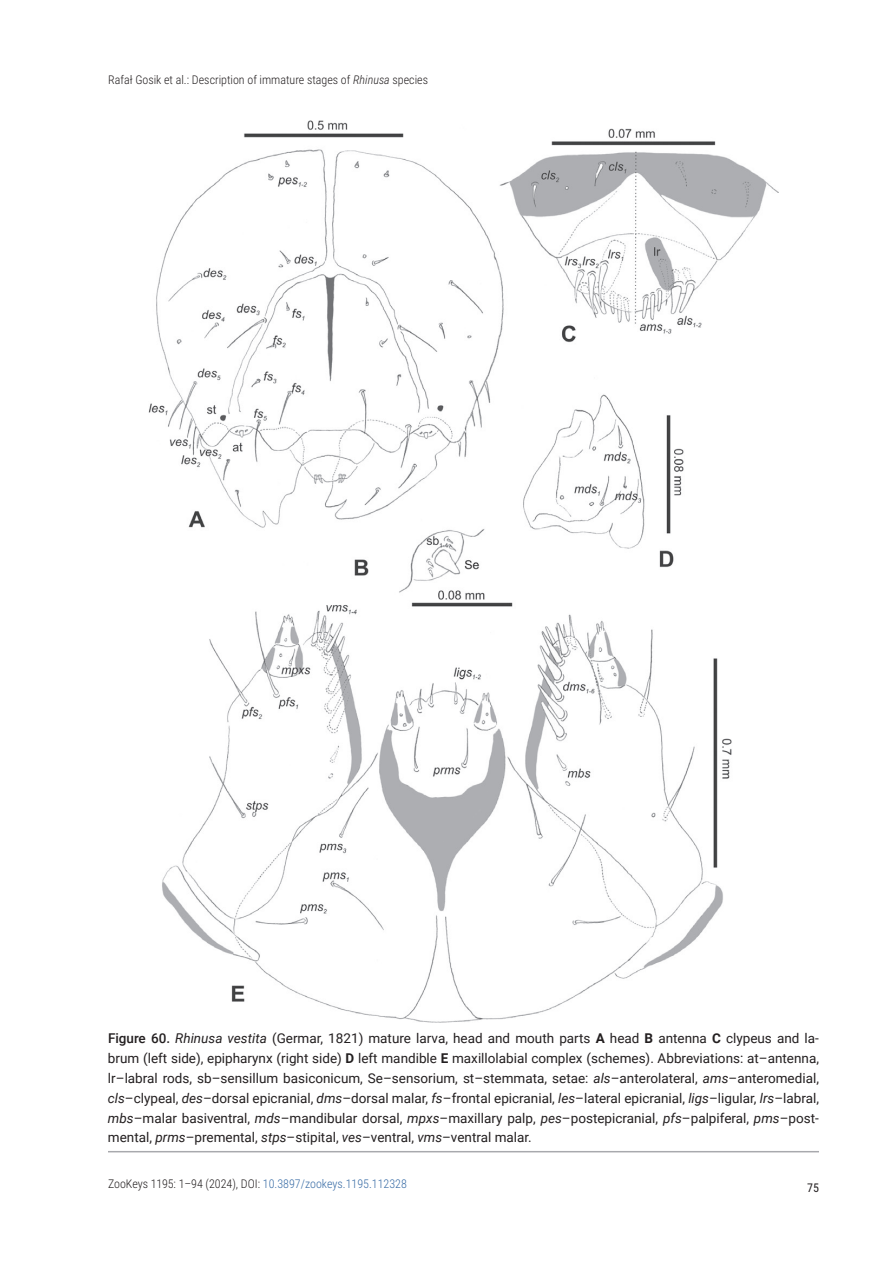
<style>
.page{position:relative;width:893px;height:1263px;background:#fff}
.page>*{position:absolute;margin:0;border:0;box-sizing:border-box;transform-origin:0 0}
.t1{font:13.5px/19.8px "Roboto";color:#231f20;text-align:justify}
.t2{font:300 12px "Roboto Condensed";color:#231f20}
.t3{font:12px "Roboto Condensed";color:#231f20}
.s1{font-style:italic}
.s2{font-weight:500}
.s3{font-weight:700}
.s4{color:#376ba5}
</style>
<div class="page">
<img style="left:149px;top:121px;width:629px;height:902px">
<hr style="left:108px;top:1151px;width:711px;height:1px;background:#a8a9ad">
<p class="t2" style="left:108px;top:71px;width:321px">Rafał Gosik et al.: Description of immature stages of <span class="s1">Rhinusa</span> species</p>
<p class="t1" style="left:108px;top:1028px;width:712px"><span class="s2">Figure 60.</span> <span class="s1">Rhinusa vestita</span> (Germar, 1821) mature larva, head and mouth parts <span class="s3">A</span> head <span class="s3">B</span> antenna <span class="s3">C</span> clypeus and la&shy;brum (left side), epipharynx (right side) <span class="s3">D</span> left mandible <span class="s3">E</span> maxillolabial complex (schemes). Abbreviations: at–antenna, lr–labral rods, sb–sensillum basiconicum, Se–sensorium, st–stemmata, setae: <span class="s1">als</span>–anterolateral, <span class="s1">ams</span>–anteromedial, <span class="s1">cls</span>–clypeal, <span class="s1">des</span>–dorsal epicranial, <span class="s1">dms</span>–dorsal malar, <span class="s1">fs</span>–frontal epicranial, <span class="s1">les</span>–lateral epicranial, <span class="s1">ligs</span>–ligular, <span class="s1">lrs</span>–labral, <span class="s1">mbs</span>–malar basiventral, <span class="s1">mds</span>–mandibular dorsal, <span class="s1">mpxs</span>–maxillary palp, <span class="s1">pes</span>–postepicranial, <span class="s1">pfs</span>–palpiferal, <span class="s1">pms</span>–post&shy;mental, <span class="s1">prms</span>–premental, <span class="s1">stps</span>–stipital, <span class="s1">ves</span>–ventral, <span class="s1">vms</span>–ventral malar.</p>
<p class="t2" style="left:108px;top:1175px;width:300px">ZooKeys 1195: 1–94 (2024), DOI: <span class="s4">10.3897/zookeys.1195.112328</span></p>
<p class="t3" style="left:807px;top:1179px;width:13px">75</p>
</div>
